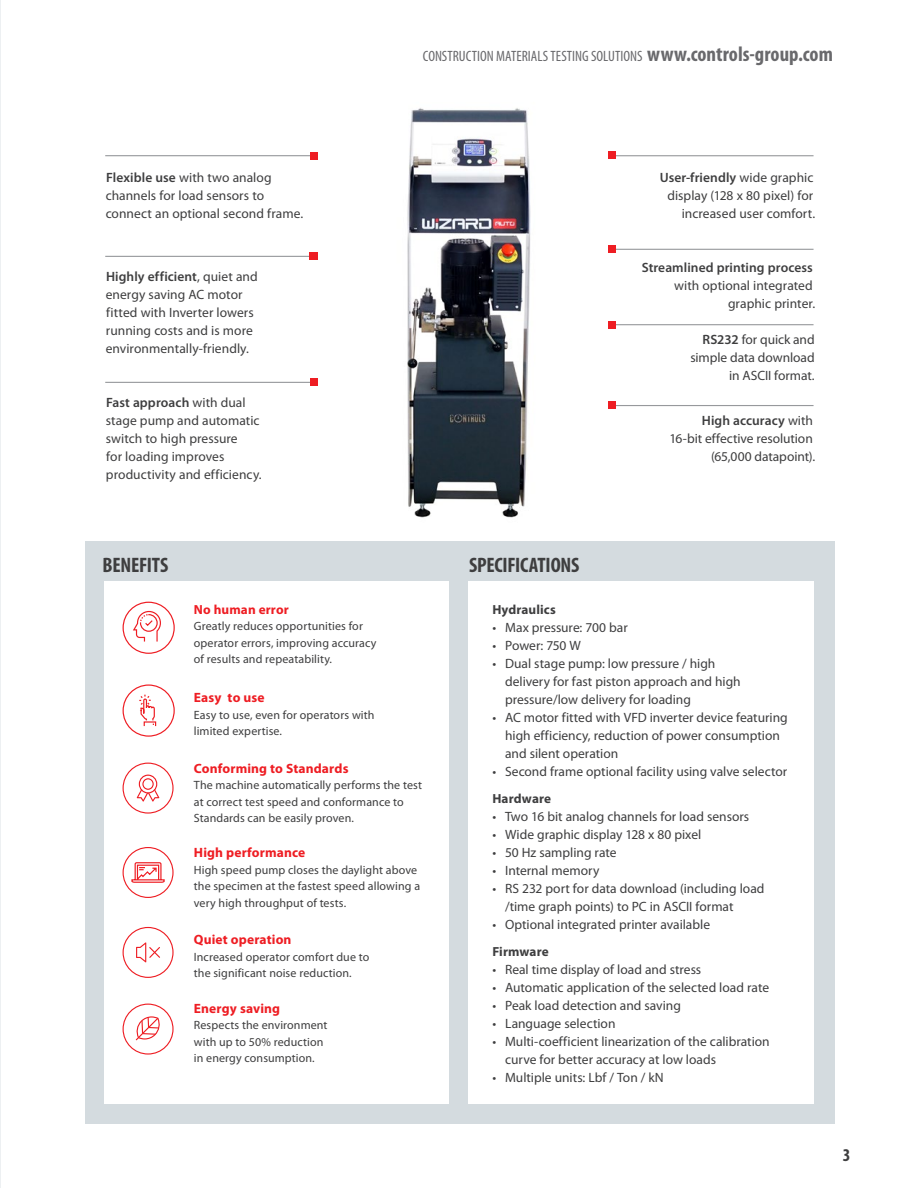
<style>
.page{position:relative;width:918px;height:1188px;background:#fff}
.page>*{position:absolute;margin:0;border:0;box-sizing:border-box;transform-origin:0 0}
.Headings_3{font:700 condensed 21px "Myriad Pro";letter-spacing:-.01em;color:#3e3e3f}
.t1{font:700 condensed 18px "Myriad Pro";color:#3e3e3f}
.t2{font:condensed 15px "Myriad Pro";color:#69696c}
.body_copy{font:13.5px/18px "Myriad Pro";color:#3e3e3f}
.body_copy-2{font:700 13.5px "Myriad Pro";letter-spacing:.01em;color:#ee1d23}
.body-sub-head{font:700 13.2px "Myriad Pro";letter-spacing:.01em;color:#3e3e3f}
.body-sub-head-2{font:700 13.2px "Myriad Pro";letter-spacing:.01em;color:#ee1d23}
.body_copy-3{font:12px/16.5px "Myriad Pro";letter-spacing:.01em;color:#3e3e3f}
.s1{font-weight:700;font-size:21px}
.s2{font-weight:600}
</style>
<div class="page">
<hr style="left:0;top:0;width:1px;height:1188px;background:#edf0f2">
<img style="left:407px;top:108px;width:124px;height:410px">
<hr style="left:615px;top:249px;width:199px;height:1px;background:#97999c">
<div style="left:608px;top:245px;width:8px;height:8px;background:#ee1d23"></div>
<hr style="left:615px;top:405px;width:199px;height:1px;background:#97999c">
<div style="left:608px;top:402px;width:8px;height:7px;background:#ee1d23"></div>
<hr style="left:615px;top:324px;width:199px;height:1px;background:#97999c">
<div style="left:608px;top:321px;width:8px;height:8px;background:#ee1d23"></div>
<hr style="left:105px;top:382px;width:209px;height:1px;background:#97999c">
<div style="left:310px;top:379px;width:8px;height:7px;background:#ee1d23"></div>
<hr style="left:105px;top:256px;width:209px;height:1px;background:#97999c">
<div style="left:309px;top:253px;width:8px;height:7px;background:#ee1d23"></div>
<hr style="left:105px;top:155px;width:209px;height:1px;background:#97999c">
<div style="left:310px;top:152px;width:8px;height:8px;background:#ee1d23"></div>
<hr style="left:611px;top:155px;width:203px;height:1px;background:#97999c">
<div style="left:608px;top:151px;width:8px;height:8px;background:#ee1d23"></div>
<div style="left:85px;top:542px;width:750px;height:582px;background:#d4dbdf"></div>
<div style="left:105px;top:581px;width:344px;height:523px;background:#fff"></div>
<div style="left:468px;top:581px;width:346px;height:523px;background:#fff"></div>
<svg style="left:122px;top:601px;width:53px;height:53px"></svg>
<svg style="left:122px;top:684px;width:53px;height:53px"></svg>
<svg style="left:123px;top:763px;width:51px;height:51px"></svg>
<svg style="left:123px;top:847px;width:51px;height:51px"></svg>
<svg style="left:123px;top:1004px;width:51px;height:51px"></svg>
<svg style="left:123px;top:927px;width:51px;height:51px"></svg>
<p class="t2" style="left:423px;top:48px;width:412px">CONSTRUCTION MATERIALS TESTING SOLUTIONS <span class="s1">www.controls-group.com</span></p>
<p class="body_copy" style="left:106px;top:168px;width:199px"><span class="s2">Flexible use</span> with two analog channels for load sensors to connect an optional second frame.</p>
<p class="body_copy" style="left:106px;top:267px;width:154px"><span class="s2">Highly efficient</span>, quiet and energy saving AC motor fitted with Inverter lowers running costs and is more environmentally-friendly.</p>
<p class="body_copy" style="left:106px;top:393px;width:158px"><span class="s2">Fast approach</span> with dual stage pump and automatic switch to high pressure<br>for loading improves productivity and efficiency.</p>
<p class="body_copy" style="left:660px;top:168px;width:157px;text-align:right"><span class="s2">User-friendly</span> wide graphic display (128 x 80 pixel) for increased user comfort.</p>
<p class="body_copy" style="left:642px;top:258px;width:175px;text-align:right"><span class="s2">Streamlined printing process </span>with optional integrated graphic printer.</p>
<p class="body_copy" style="left:690px;top:330px;width:126px;text-align:right"><span class="s2">RS232</span> for quick and simple data download in ASCII format.</p>
<p class="body_copy" style="left:669px;top:411px;width:147px;text-align:right"><span class="s2">High accuracy</span> with<br>16-bit effective resolution (65,000 datapoint).</p>
<p class="Headings_3" style="left:102px;top:554px;width:67px">BENEFITS</p>
<p class="Headings_3" style="left:469px;top:554px;width:112px">SPECIFICATIONS</p>
<p class="body-sub-head-2" style="left:194px;top:602px;width:96px">No human error</p>
<p class="body_copy-3" style="left:194px;top:618px;width:184px">Greatly reduces opportunities for operator errors, improving accuracy of results and repeatability.</p>
<p class="body_copy-2" style="left:194px;top:690px;width:72px">Easy to use</p>
<p class="body_copy-3" style="left:194px;top:707px;width:182px">Easy to use, even for operators with limited expertise.</p>
<p class="body_copy-2" style="left:194px;top:761px;width:156px">Conforming to Standards</p>
<p class="body_copy-3" style="left:194px;top:777px;width:230px">The machine automatically performs the test at correct test speed and conformance to<br>Standards can be easily proven.</p>
<p class="body_copy-2" style="left:194px;top:845px;width:113px">High performance</p>
<p class="body_copy-3" style="left:194px;top:862px;width:228px">High speed pump closes the daylight above the specimen at the fastest speed allowing a very high throughput of tests.</p>
<p class="body_copy-2" style="left:194px;top:932px;width:99px">Quiet operation</p>
<p class="body_copy-3" style="left:194px;top:949px;width:177px">Increased operator comfort due to the significant noise reduction.</p>
<p class="body_copy-2" style="left:194px;top:1001px;width:88px">Energy saving</p>
<p class="body_copy-3" style="left:194px;top:1017px;width:135px">Respects the environment with up to 50% reduction in energy consumption.</p>
<p class="body-sub-head" style="left:492px;top:602px;width:65px">Hydraulics</p>
<p class="body_copy" style="left:492px;top:618px;width:137px">• Max pressure: 700 bar</p>
<p class="body_copy" style="left:492px;top:636px;width:90px">• Power: 750 W</p>
<p class="body_copy" style="left:505px;top:654px;width:237px;text-indent:-13px">• Dual stage pump: low pressure / high delivery for fast piston approach and high pressure/low delivery for loading</p>
<p class="body_copy" style="left:505px;top:708px;width:284px;text-indent:-13px">• AC motor fitted with VFD inverter device featuring high efficiency, reduction of power consumption and silent operation</p>
<p class="body_copy" style="left:492px;top:762px;width:296px">• Second frame optional facility using valve selector</p>
<p class="body-sub-head" style="left:492px;top:791px;width:60px">Hardware</p>
<p class="body_copy" style="left:492px;top:807px;width:258px">• Two 16 bit analog channels for load sensors</p>
<p class="body_copy" style="left:492px;top:825px;width:210px">• Wide graphic display 128 x 80 pixel</p>
<p class="body_copy" style="left:492px;top:843px;width:126px">• 50 Hz sampling rate</p>
<p class="body_copy" style="left:492px;top:861px;width:109px">• Internal memory</p>
<p class="body_copy" style="left:505px;top:879px;width:261px;text-indent:-13px">• RS 232 port for data download (including load /time graph points) to PC in ASCII format</p>
<p class="body_copy" style="left:492px;top:915px;width:219px">• Optional integrated printer available</p>
<p class="body-sub-head" style="left:492px;top:944px;width:58px">Firmware</p>
<p class="body_copy" style="left:492px;top:960px;width:210px">• Real time display of load and stress</p>
<p class="body_copy" style="left:492px;top:978px;width:278px">• Automatic application of the selected load rate</p>
<p class="body_copy" style="left:492px;top:996px;width:190px">• Peak load detection and saving</p>
<p class="body_copy" style="left:492px;top:1014px;width:125px">• Language selection</p>
<p class="body_copy" style="left:505px;top:1032px;width:266px;text-indent:-13px">• Multi-coefficient linearization of the calibration curve for better accuracy at low loads</p>
<p class="body_copy" style="left:492px;top:1068px;width:173px">• Multiple units: Lbf / Ton / kN</p>
<h2 class="t1" style="left:843px;top:1145px;width:9px">3</h2>
</div>
